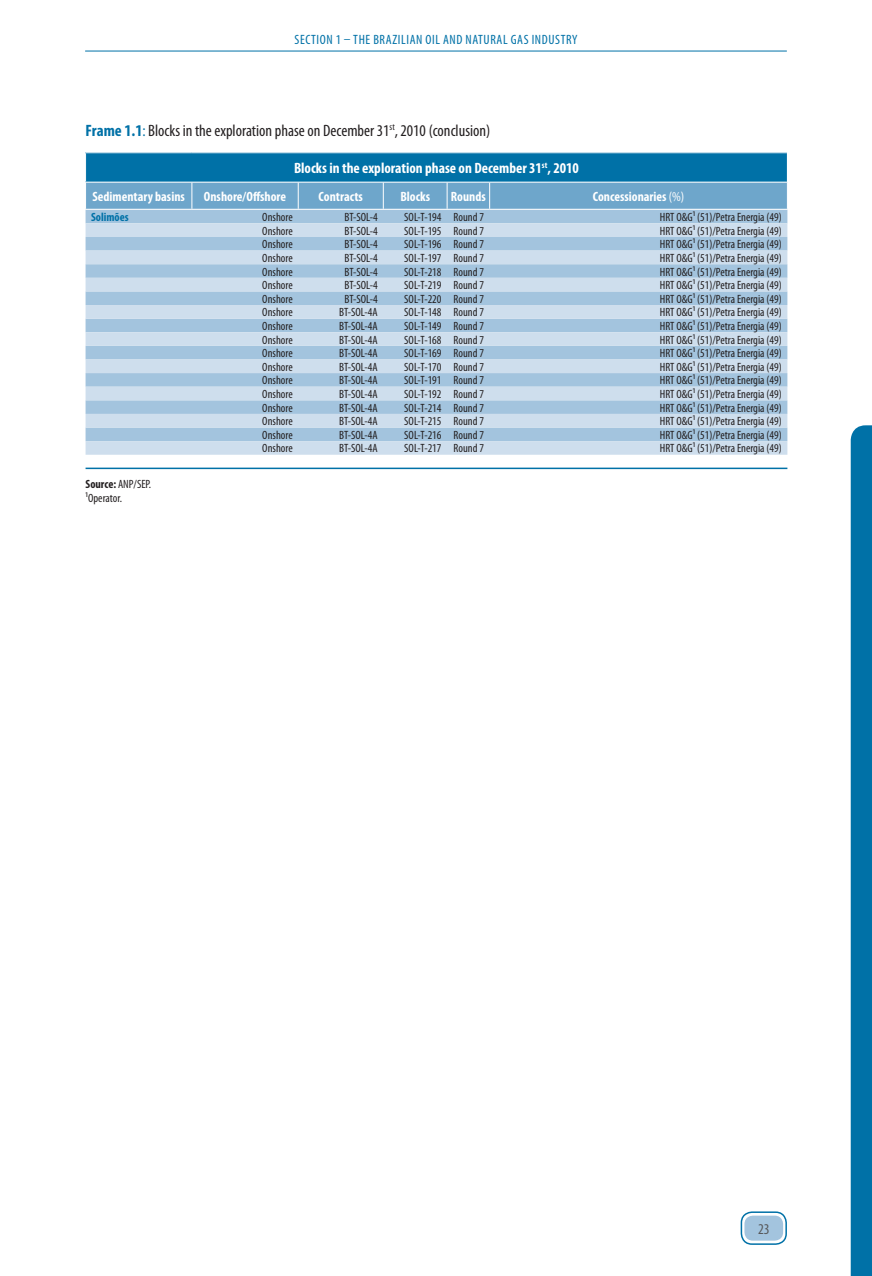
<style>
.page{position:relative;width:872px;height:1276px;background:#fff}
.page>*{position:absolute;margin:0;border:0;box-sizing:border-box;transform-origin:0 0}
.t1{font:condensed 16.5px "Myriad Pro";color:#231f20}
.t2{font:700 condensed 15px "Myriad Pro";color:#fff}
.t3{font:condensed 15px "Myriad Pro";color:#57585a}
.t4{font:700 condensed 13.5px "Myriad Pro";color:#fff}
.t5{font:condensed 13.5px "Myriad Pro";letter-spacing:.045em;color:#0071a7}
.t6{font:condensed 12px/14.4px "Myriad Pro";color:#231f20}
.t7{font:700 condensed 12px "Myriad Pro";color:#0071a7}
.s1{font-weight:700;color:#0071a7}
.s2{color:#0071a7}
.s3{font-weight:400}
.s4{font-weight:700}
</style>
<div class="page">
<svg style="left:850px;top:425px;width:22px;height:851px;background:#117aad"></svg>
<hr style="left:85px;top:51px;width:701px;height:1px;background:#0071a7">
<div style="left:744px;top:1215px;width:39px;height:25px;background:#a3c4de;border-radius:9px"></div>
<div style="left:740px;top:1211px;width:47px;height:33px;border:2px solid #0071a7;border-radius:11px"></div>
<hr style="left:86px;top:467px;width:701px;height:2px;background:#0071a7">
<svg style="left:85px;top:153px;width:703px;height:302px;background:#a2c5dd"></svg>
<p class="t5" style="left:295px;top:35px;width:284px">SECTION 1 THE BRAZILIAN OIL AND NATURAL GAS INDUSTRY</p>
<h1 class="t1" style="left:86px;top:124px;width:406px"><span class="s1">Frame 1.1</span><span class="s2">:</span> Blocks in the exploration phase on December 31<sup>st</sup>, 2010 (conclusion)</h1>
<h1 class="t1" style="left:450px;top:124px;width:32px">tinue)</h1>
<p class="t2" style="left:294px;top:163px;width:286px">Blocks in the exploration phase on December 31<sup>st</sup>, 2010</p>
<p class="t4" style="left:92px;top:191px;width:94px">Sedimentary basins</p>
<p class="t4" style="left:204px;top:191px;width:84px">Onshore/Offshore</p>
<p class="t4" style="left:319px;top:191px;width:46px">Contracts</p>
<p class="t4" style="left:400px;top:191px;width:31px">Blocks</p>
<p class="t4" style="left:451px;top:191px;width:36px">Rounds</p>
<p class="t4" style="left:593px;top:191px;width:93px">Concessionaries <span class="s3">(%)</span></p>
<p class="t7" style="left:91px;top:213px;width:39px">Solimões</p>
<p class="t6" style="left:262px;top:211px;width:32px">Onshore</p>
<p class="t6" style="left:344px;top:211px;width:35px">BT-SOL-4</p>
<p class="t6" style="left:404px;top:211px;width:81px">SOL-T-194 Round 7</p>
<p class="t6" style="left:660px;top:211px;width:123px">HRT O&amp;G¹ (51)/Petra Energia (49)</p>
<p class="t6" style="left:262px;top:225px;width:32px">Onshore</p>
<p class="t6" style="left:344px;top:225px;width:35px">BT-SOL-4</p>
<p class="t6" style="left:404px;top:225px;width:81px">SOL-T-195 Round 7</p>
<p class="t6" style="left:660px;top:225px;width:123px">HRT O&amp;G¹ (51)/Petra Energia (49)</p>
<p class="t6" style="left:262px;top:238px;width:32px">Onshore</p>
<p class="t6" style="left:344px;top:238px;width:35px">BT-SOL-4</p>
<p class="t6" style="left:404px;top:238px;width:81px">SOL-T-196 Round 7</p>
<p class="t6" style="left:660px;top:238px;width:123px">HRT O&amp;G¹ (51)/Petra Energia (49)</p>
<p class="t6" style="left:262px;top:252px;width:32px">Onshore</p>
<p class="t6" style="left:344px;top:252px;width:35px">BT-SOL-4</p>
<p class="t6" style="left:404px;top:252px;width:81px">SOL-T-197 Round 7</p>
<p class="t6" style="left:660px;top:252px;width:123px">HRT O&amp;G¹ (51)/Petra Energia (49)</p>
<p class="t6" style="left:262px;top:265px;width:32px">Onshore</p>
<p class="t6" style="left:344px;top:265px;width:35px">BT-SOL-4</p>
<p class="t6" style="left:404px;top:265px;width:81px">SOL-T-218 Round 7</p>
<p class="t6" style="left:660px;top:265px;width:123px">HRT O&amp;G¹ (51)/Petra Energia (49)</p>
<p class="t6" style="left:262px;top:279px;width:32px">Onshore</p>
<p class="t6" style="left:344px;top:279px;width:35px">BT-SOL-4</p>
<p class="t6" style="left:404px;top:279px;width:81px">SOL-T-219 Round 7</p>
<p class="t6" style="left:660px;top:279px;width:123px">HRT O&amp;G¹ (51)/Petra Energia (49)</p>
<p class="t6" style="left:262px;top:293px;width:32px">Onshore</p>
<p class="t6" style="left:344px;top:293px;width:35px">BT-SOL-4</p>
<p class="t6" style="left:404px;top:293px;width:81px">SOL-T-220 Round 7</p>
<p class="t6" style="left:660px;top:293px;width:123px">HRT O&amp;G¹ (51)/Petra Energia (49)</p>
<p class="t6" style="left:262px;top:306px;width:32px">Onshore</p>
<p class="t6" style="left:339px;top:306px;width:40px">BT-SOL-4A</p>
<p class="t6" style="left:404px;top:306px;width:81px">SOL-T-148 Round 7</p>
<p class="t6" style="left:660px;top:306px;width:123px">HRT O&amp;G¹ (51)/Petra Energia (49)</p>
<p class="t6" style="left:262px;top:320px;width:32px">Onshore</p>
<p class="t6" style="left:339px;top:320px;width:40px">BT-SOL-4A</p>
<p class="t6" style="left:404px;top:320px;width:81px">SOL-T-149 Round 7</p>
<p class="t6" style="left:660px;top:320px;width:123px">HRT O&amp;G¹ (51)/Petra Energia (49)</p>
<p class="t6" style="left:262px;top:333px;width:32px">Onshore</p>
<p class="t6" style="left:339px;top:333px;width:40px">BT-SOL-4A</p>
<p class="t6" style="left:404px;top:333px;width:81px">SOL-T-168 Round 7</p>
<p class="t6" style="left:660px;top:333px;width:123px">HRT O&amp;G¹ (51)/Petra Energia (49)</p>
<p class="t6" style="left:262px;top:347px;width:32px">Onshore</p>
<p class="t6" style="left:339px;top:347px;width:40px">BT-SOL-4A</p>
<p class="t6" style="left:404px;top:347px;width:81px">SOL-T-169 Round 7</p>
<p class="t6" style="left:660px;top:347px;width:123px">HRT O&amp;G¹ (51)/Petra Energia (49)</p>
<p class="t6" style="left:262px;top:361px;width:32px">Onshore</p>
<p class="t6" style="left:339px;top:361px;width:40px">BT-SOL-4A</p>
<p class="t6" style="left:404px;top:361px;width:81px">SOL-T-170 Round 7</p>
<p class="t6" style="left:660px;top:361px;width:123px">HRT O&amp;G¹ (51)/Petra Energia (49)</p>
<p class="t6" style="left:262px;top:374px;width:32px">Onshore</p>
<p class="t6" style="left:339px;top:374px;width:40px">BT-SOL-4A</p>
<p class="t6" style="left:404px;top:374px;width:81px">SOL-T-191 Round 7</p>
<p class="t6" style="left:660px;top:374px;width:123px">HRT O&amp;G¹ (51)/Petra Energia (49)</p>
<p class="t6" style="left:262px;top:388px;width:32px">Onshore</p>
<p class="t6" style="left:339px;top:388px;width:40px">BT-SOL-4A</p>
<p class="t6" style="left:404px;top:388px;width:81px">SOL-T-192 Round 7</p>
<p class="t6" style="left:660px;top:388px;width:123px">HRT O&amp;G¹ (51)/Petra Energia (49)</p>
<p class="t6" style="left:262px;top:401px;width:32px">Onshore</p>
<p class="t6" style="left:339px;top:401px;width:40px">BT-SOL-4A</p>
<p class="t6" style="left:404px;top:401px;width:81px">SOL-T-214 Round 7</p>
<p class="t6" style="left:660px;top:401px;width:123px">HRT O&amp;G¹ (51)/Petra Energia (49)</p>
<p class="t6" style="left:262px;top:415px;width:32px">Onshore</p>
<p class="t6" style="left:339px;top:415px;width:40px">BT-SOL-4A</p>
<p class="t6" style="left:404px;top:415px;width:81px">SOL-T-215 Round 7</p>
<p class="t6" style="left:660px;top:415px;width:123px">HRT O&amp;G¹ (51)/Petra Energia (49)</p>
<p class="t6" style="left:262px;top:429px;width:32px">Onshore</p>
<p class="t6" style="left:339px;top:429px;width:40px">BT-SOL-4A</p>
<p class="t6" style="left:404px;top:429px;width:81px">SOL-T-216 Round 7</p>
<p class="t6" style="left:660px;top:429px;width:123px">HRT O&amp;G¹ (51)/Petra Energia (49)</p>
<p class="t6" style="left:262px;top:442px;width:32px">Onshore</p>
<p class="t6" style="left:339px;top:442px;width:40px">BT-SOL-4A</p>
<p class="t6" style="left:404px;top:442px;width:81px">SOL-T-217 Round 7</p>
<p class="t6" style="left:660px;top:442px;width:123px">HRT O&amp;G¹ (51)/Petra Energia (49)</p>
<p class="t6" style="left:86px;top:478px;width:67px"><span class="s4">Source:</span> ANP/SEP.<br>¹Operator.</p>
<p class="t3" style="left:758px;top:1223px;width:13px">23</p>
</div>
